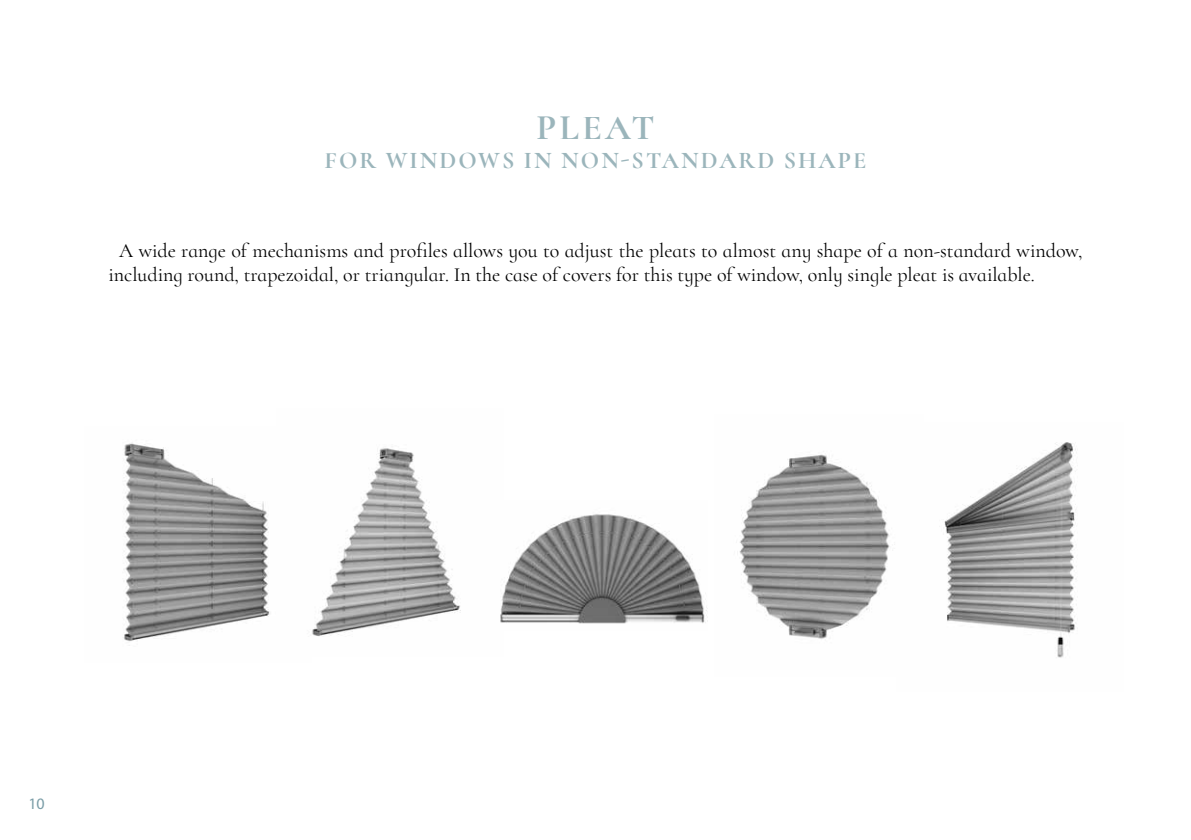
<style>
.page{position:relative;width:1191px;height:840px;background:#fff}
.page>*{position:absolute;margin:0;border:0;box-sizing:border-box;transform-origin:0 0}
.t1{font:700 36px "Cormorant Infant";letter-spacing:.085em;color:#9bb5bb}
.t2{font:700 24px "Cormorant Infant";letter-spacing:.085em;color:#9bb5bb}
.t3{font:20px/24px "Cormorant Infant";color:#000}
.t4{font:16px "Myriad Pro";color:#7a9da7}
</style>
<div class="page">
<img style="left:944px;top:442px;width:133px;height:216px">
<img style="left:123px;top:443px;width:147px;height:203px">
<img style="left:312px;top:448px;width:149px;height:189px">
<img style="left:739px;top:454px;width:151px;height:185px">
<img style="left:500px;top:514px;width:208px;height:110px">
<h1 class="t1" style="left:536px;top:105px;width:120px">PLEAT</h1>
<p class="t2" style="left:324px;top:145px;width:543px">FOR WINDOWS IN NON-STANDARD SHAPE</p>
<p class="t3" style="left:108px;top:238px;width:975px;text-indent:11px">A wide range of mechanisms and profiles allows you to adjust the pleats to almost any shape of a non-standard window, including round, trapezoidal, or triangular. In the case of covers for this type of window, only single pleat is available.</p>
<p class="t4" style="left:28px;top:793px;width:18px">10</p>
</div>
